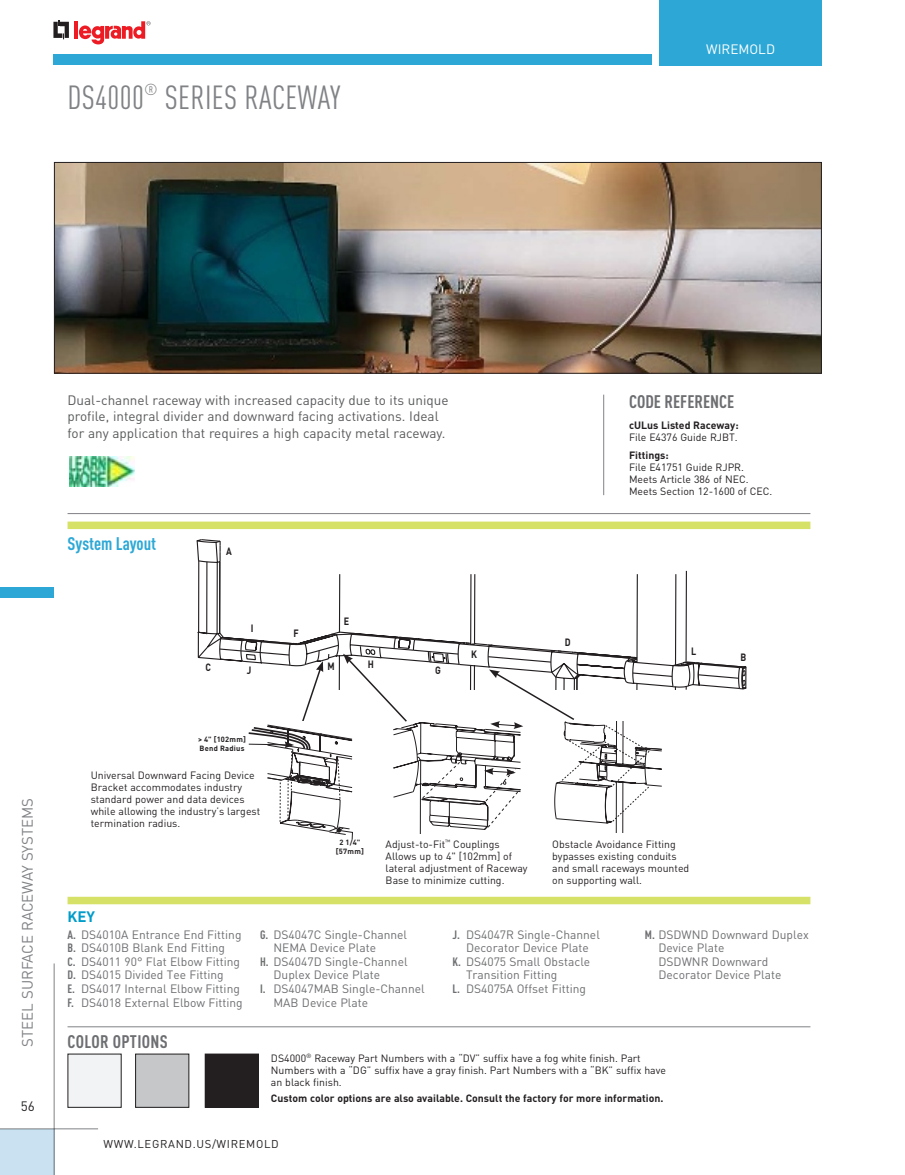
<style>
.page{position:relative;width:905px;height:1175px;background:#fff}
.page>*{position:absolute;margin:0;border:0;box-sizing:border-box;transform-origin:0 0}
.t1{font:condensed 33px "DIN Pro";letter-spacing:.01em;color:#808285}
.t2{font:700 condensed 18px "DIN Pro";color:#6d6e71}
.t3{font:700 condensed 18px "DIN Pro";color:#2da8d6}
.t4{font:700 condensed 18px "DIN Pro";letter-spacing:.02em;color:#6d6e71}
.t5{font:15px "DIN Pro";color:#808285}
.t6{font:700 15px "DIN Pro";color:#009cca}
.t7{font:13.5px/16.5px "DIN Pro";color:#58595b}
.t8{font:13.5px "DIN Pro";color:#fff}
.t9{font:13.5px "DIN Pro";color:#231f20}
.t10{font:12px/13.5px "DIN Pro";color:#6d6e71}
.t11{font:11.25px "DIN Pro";letter-spacing:.06em;color:#231f20}
.t12{font:10.5px/12px "DIN Pro";color:#231f20}
.t13{font:700 10.5px "DIN Pro";color:#231f20}
.t14{font:700 10.5px "DIN Pro";color:#231f20;scale:.85 1}
.t15{font:700 7.5px/9px "DIN Pro";letter-spacing:.04em;color:#231f20;text-align:center}
.s1{font-weight:700;font-stretch:condensed}
</style>
<div class="page">
<div style="left:0;top:1129px;width:54px;height:45px;background:#cae1f1"></div>
<hr style="left:0;top:1128px;width:98px;height:1px;background:#808285">
<div style="left:0;top:587px;width:54px;height:11px;background:#2da8d6"></div>
<hr style="left:54px;top:963px;width:1px;height:211px;background:#808285">
<svg style="left:53px;top:20px;width:16px;height:19px"></svg>
<hr style="left:74px;top:21px;width:4px;height:18px;background:#ed1c24">
<svg style="left:79px;top:21px;width:71px;height:23px"></svg>
<div style="left:53px;top:54px;width:598px;height:11px;background:#2da8d6"></div>
<div style="left:659px;top:0;width:162px;height:65px;background:#2da8d6"></div>
<img style="left:56px;top:164px;width:763px;height:208px">
<div style="left:54px;top:162px;width:767px;height:212px;border:1px solid #231f20"></div>
<hr style="left:68px;top:513px;width:742px;height:1px;background:#808285">
<hr style="left:603px;top:394px;width:1px;height:101px;background:#808285">
<div style="left:68px;top:521px;width:742px;height:8px;background:#d6e267"></div>
<div style="left:68px;top:896px;width:742px;height:8px;background:#d6e267"></div>
<hr style="left:68px;top:1026px;width:742px;height:1px;background:#808285">
<div style="left:68px;top:1054px;width:53px;height:53px;background:#f1f3f4"></div>
<div style="left:136px;top:1054px;width:53px;height:53px;background:#c5c7c9"></div>
<div style="left:205px;top:1054px;width:53px;height:53px;background:#231f20"></div>
<div style="left:205px;top:1053px;width:54px;height:54px;border:1px solid #231f20"></div>
<svg style="left:196px;top:539px;width:491px;height:91px"></svg>
<svg style="left:197px;top:630px;width:549px;height:209px"></svg>
<div style="left:91px;top:771px;width:170px;height:56px;background:#fff"></div>
<img style="left:70px;top:456px;width:64px;height:30px">
<h1 class="t1" style="left:68px;top:78px;width:274px">DS4000<sup>®</sup> SERIES RACEWAY</h1>
<p class="t8" style="left:706px;top:40px;width:70px">WIREMOLD</p>
<h3 class="t5" style="left:17px;top:1046px;width:249px;rotate:-90deg">STEEL SURFACE RACEWAY SYSTEMS</h3>
<p class="t9" style="left:21px;top:1096px;width:16px">56</p>
<p class="t7" style="left:68px;top:391px;width:382px">Dual-channel raceway with increased capacity due to its unique profile, integral divider and downward facing activations. Ideal for any application that requires a high capacity metal raceway.</p>
<h2 class="t3" style="left:68px;top:533px;width:90px">System Layout</h2>
<p class="t14" style="left:226px;top:544px;width:8px">A</p>
<p class="t14" style="left:251px;top:621px;width:5px">I</p>
<p class="t14" style="left:205px;top:660px;width:8px">C</p>
<p class="t14" style="left:247px;top:663px;width:7px">J</p>
<p class="t15" style="left:198px;top:734px;width:49px;text-align:left">&gt; 4" [102mm]<br>Bend Radius</p>
<p class="t12" style="left:91px;top:769px;width:171px">universal Downward Facing Device<br>Bracket accommodates industry standard power and data devices while allowing the industry’s largest termination radius.</p>
<p class="t14" style="left:293px;top:625px;width:8px">F</p>
<p class="t14" style="left:344px;top:614px;width:8px">E</p>
<p class="t14" style="left:327px;top:659px;width:10px">M</p>
<p class="t14" style="left:368px;top:657px;width:9px">H</p>
<p class="t14" style="left:435px;top:663px;width:8px">G</p>
<p class="t14" style="left:471px;top:647px;width:8px">K</p>
<p class="t15" style="left:336px;top:838px;width:30px">2 1/4" [57mm]</p>
<p class="t12" style="left:385px;top:837px;width:143px">Adjust-to-Fit<sup>™</sup> Couplings<br>Allows up to 4" [102mm] of lateral adjustment of Raceway<br>Base to minimize cutting.</p>
<p class="t14" style="left:564px;top:634px;width:8px">D</p>
<h2 class="t2" style="left:629px;top:391px;width:107px">CODE REFERENCE</h2>
<p class="t13" style="left:629px;top:418px;width:111px">cULus Listed Raceway:</p>
<p class="t12" style="left:629px;top:431px;width:110px">File E4376 Guide RJBT.</p>
<p class="t13" style="left:629px;top:448px;width:41px">Fittings:</p>
<p class="t12" style="left:629px;top:461px;width:145px">File E41751 Guide RJPR.<br>Meets Article 386 of NEC.<br>Meets section 12-1600 of CEC.</p>
<p class="t14" style="left:691px;top:644px;width:8px">L</p>
<p class="t14" style="left:740px;top:650px;width:8px">B</p>
<p class="t12" style="left:552px;top:837px;width:139px">Obstacle Avoidance Fitting bypasses existing conduits and small raceways mounted on supporting wall.</p>
<h3 class="t6" style="left:68px;top:906px;width:29px">KEY</h3>
<p class="t10" style="left:68px;top:927px;width:177px"><span class="s1">A.</span> Ds4010A Entrance End Fitting<br><span class="s1">B.</span> Ds4010B Blank End Fitting<br><span class="s1">C.</span> Ds4011 90° Flat Elbow Fitting<br><span class="s1">D.</span> Ds4015 Divided Tee Fitting<br><span class="s1">E.</span> Ds4017 Internal Elbow Fitting<br><span class="s1">F.</span> Ds4018 External Elbow Fitting</p>
<p class="t10" style="left:260px;top:927px;width:149px"><span class="s1">G.</span> Ds4047C single-Channel</p>
<p class="t10" style="left:273px;top:941px;width:104px">NEMA Device Plate</p>
<p class="t10" style="left:260px;top:954px;width:149px"><span class="s1">H.</span> Ds4047D single-Channel</p>
<p class="t10" style="left:273px;top:968px;width:108px">Duplex Device Plate</p>
<p class="t10" style="left:260px;top:981px;width:166px"><span class="s1">I.</span> Ds4047MAB single-Channel</p>
<p class="t10" style="left:273px;top:995px;width:96px">MAB Device Plate</p>
<h2 class="t4" style="left:68px;top:1030px;width:102px">COLOR OPTIONS</h2>
<p class="t10" style="left:452px;top:927px;width:149px"><span class="s1">J.</span> Ds4047R single-Channel</p>
<p class="t10" style="left:466px;top:941px;width:124px">Decorator Device Plate</p>
<p class="t10" style="left:452px;top:954px;width:139px"><span class="s1">K.</span> Ds4075 small Obstacle</p>
<p class="t10" style="left:466px;top:968px;width:93px">Transition Fitting</p>
<p class="t10" style="left:452px;top:981px;width:135px"><span class="s1">L.</span> Ds4075A Offset Fitting</p>
<p class="t10" style="left:658px;top:927px;width:152px;text-indent:-14px"><span class="s1">M.</span> DsDwND Downward Duplex<br>Device Plate<br>DsDwNR Downward<br>Decorator Device Plate</p>
<p class="t12" style="left:271px;top:1051px;width:396px">Ds4000<sup>®</sup> Raceway Part Numbers with a “DV” suffix have a fog white finish. Part<br>Numbers with a “DG” suffix have a gray finish. Part Numbers with a “BK” suffix have an black finish.</p>
<p class="t13" style="left:271px;top:1091px;width:394px">Custom color options are also available. Consult the factory for more information.</p>
<p class="t11" style="left:104px;top:1135px;width:177px">www.LEGRAND.us/WIREMOLD</p>
</div>
